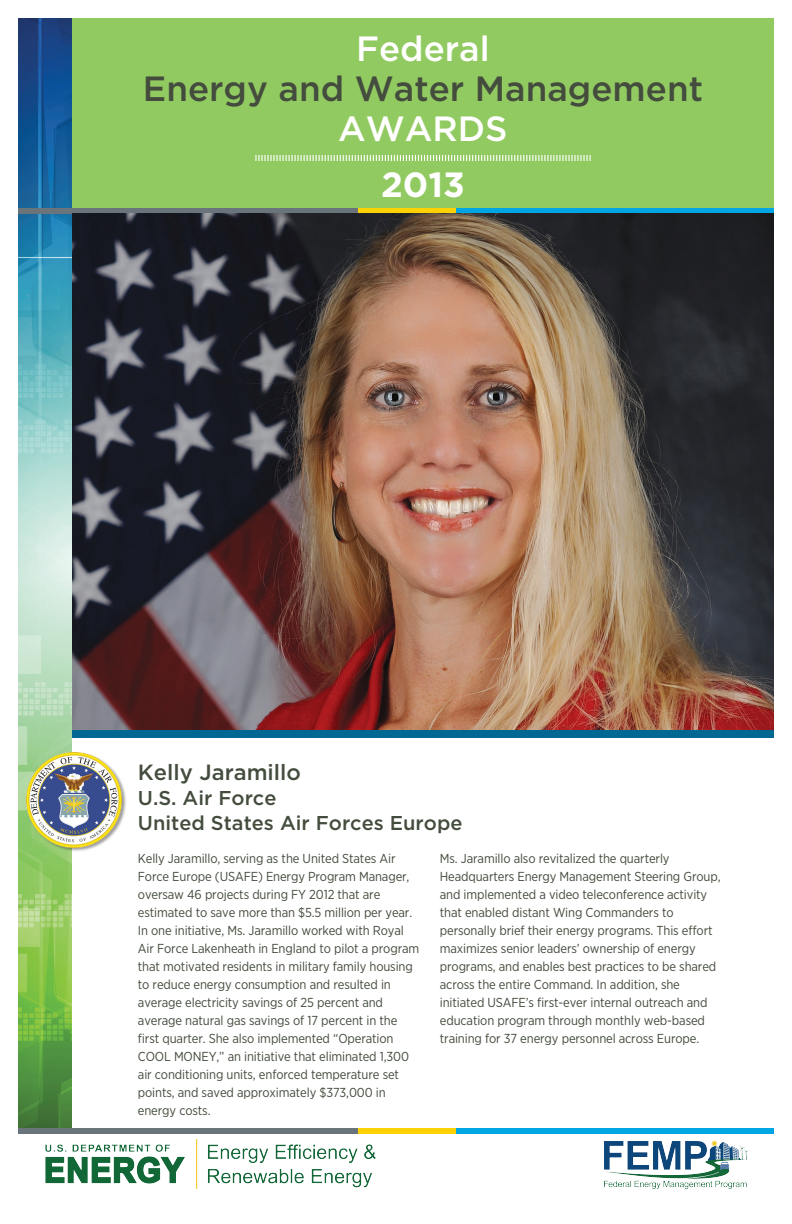
<style>
.page{position:relative;width:792px;height:1224px;background:#fff}
.page>*{position:absolute;margin:0;border:0;box-sizing:border-box;transform-origin:0 0}
.t1{font:500 35px "Gotham";color:#434c3d}
.t2{font:500 35px "Gotham";color:#fff}
.t3{font:700 35px "Gotham";color:#fff}
.t4{font:500 22px "Gotham";color:#434c3d}
.t5{font:500 20px "Gotham";color:#434c3d}
.t6{font:13px/18px "Gotham Narrow";letter-spacing:-.01em;color:#434c3d}
</style>
<div class="page">
<img style="left:18px;top:18px;width:54px;height:1111px">
<div style="left:72px;top:18px;width:702px;height:195px;background:#92ca62"></div>
<div style="left:18px;top:1129px;width:573px;height:5px;background:#6a747b"></div>
<div style="left:358px;top:1129px;width:139px;height:5px;background:#fed105"></div>
<div style="left:457px;top:1129px;width:317px;height:5px;background:#00a5e3"></div>
<svg style="left:255px;top:155px;width:336px;height:6px"></svg>
<img style="left:605px;top:1140px;width:143px;height:48px">
<img style="left:45px;top:1139px;width:331px;height:49px">
<div style="left:18px;top:208px;width:573px;height:5px;background:#6a747b"></div>
<div style="left:358px;top:208px;width:139px;height:5px;background:#fed105"></div>
<div style="left:457px;top:208px;width:317px;height:5px;background:#00a5e3"></div>
<img style="left:72px;top:213px;width:702px;height:517px">
<div style="left:72px;top:730px;width:702px;height:8px;background:#006893"></div>
<div style="left:26px;top:752px;width:101px;height:100px;background:#231f20;opacity:.45"></div>
<img style="left:26px;top:752px;width:95px;height:95px">
<h1 class="t2" style="left:356px;top:26px;width:135px">Federal</h1>
<h1 class="t1" style="left:143px;top:66px;width:562px">Energy and Water Management</h1>
<h1 class="t2" style="left:338px;top:106px;width:171px">AWARDS</h1>
<h1 class="t3" style="left:381px;top:162px;width:85px">2013</h1>
<p class="t4" style="left:138px;top:758px;width:165px">Kelly Jaramillo</p>
<p class="t5" style="left:138px;top:785px;width:140px">U.S. Air Force</p>
<p class="t5" style="left:138px;top:810px;width:326px">United States Air Forces Europe</p>
<p class="t6" style="left:138px;top:849px;width:283px">Kelly Jaramillo, serving as the United States Air Force Europe (USAFE) Energy Program Manager, oversaw 46 projects during FY 2012 that are estimated to save more than $5.5 million per year.<br>In one initiative, Ms. Jaramillo worked with Royal Air Force Lakenheath in England to pilot a program that motivated residents in military family housing to reduce energy consumption and resulted in average electricity savings of 25 percent and average natural gas savings of 17 percent in the first quarter. She also implemented “Operation COOL MONEY,” an initiative that eliminated 1,300 air conditioning units, enforced temperature set points, and saved approximately $373,000 in energy costs.</p>
<p class="t6" style="left:440px;top:849px;width:282px">Ms. Jaramillo also revitalized the quarterly Headquarters Energy Management Steering Group, and implemented a video teleconference activity that enabled distant Wing Commanders to personally brief their energy programs. This effort maximizes senior leaders’ ownership of energy programs, and enables best practices to be shared across the entire Command. In addition, she initiated USAFE’s first-ever internal outreach and education program through monthly web-based training for 37 energy personnel across Europe.</p>
</div>
